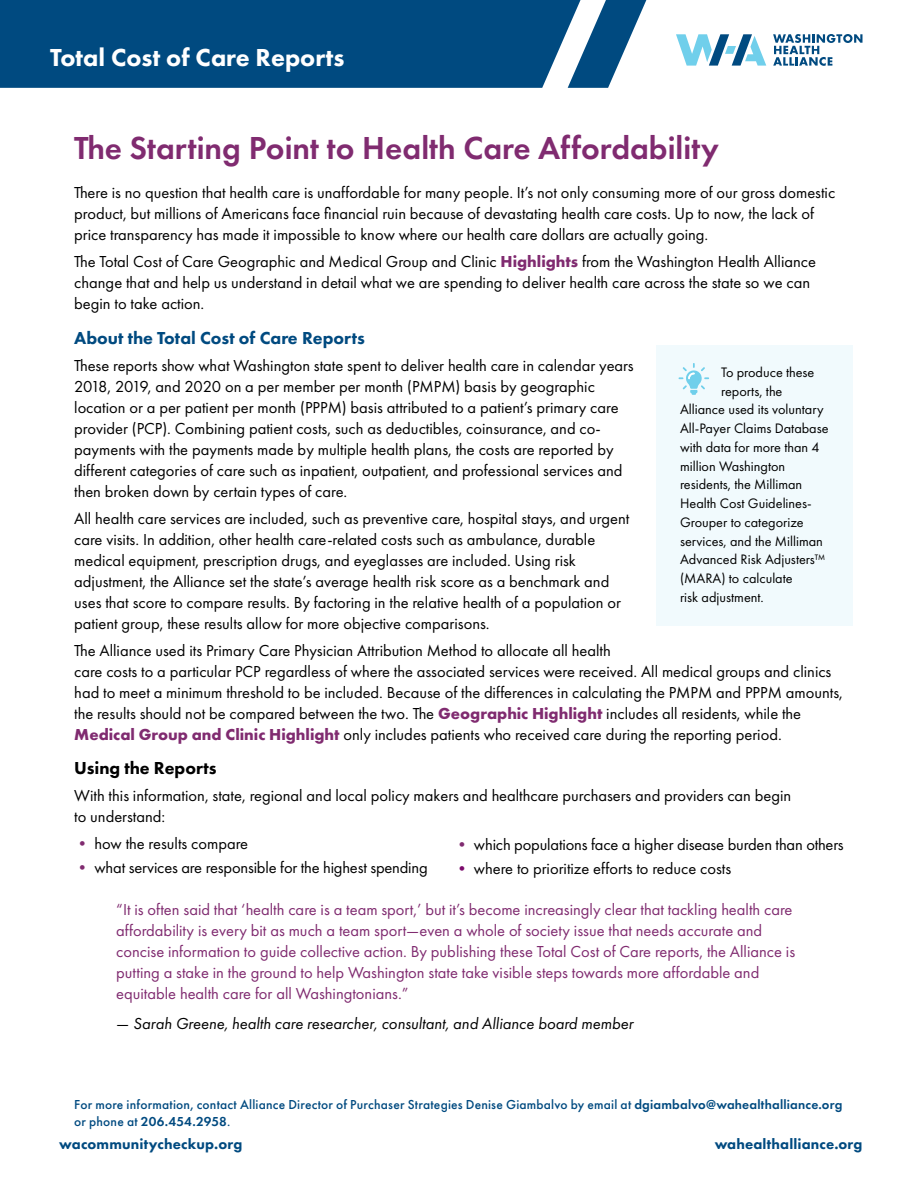
<style>
.page{position:relative;width:918px;height:1188px;background:#fff}
.page>*{position:absolute;margin:0;border:0;box-sizing:border-box;transform-origin:0 0}
.t1{font:600 33px "Futura PT";color:#802b70}
.t2{font:800 25.5px "Futura PT";color:#fff}
.t3{font:800 18px "Futura PT";color:#004a80}
.t4{font:800 18px "Futura PT";color:#000}
.t5{font:16.5px/21px "Futura PT";color:#000}
.t6{font:16.5px/21px "Futura PT";color:#802b70}
.t7{font:italic 16.5px "Futura PT";color:#000}
.t8{font:800 15px "Futura PT";letter-spacing:.01em;color:#004a80}
.t9{font:14.25px "Futura PT";color:#000}
.t10{font:500 13.5px/16.5px "Futura PT";letter-spacing:.015em;color:#004a80}
.s1{font-weight:700;color:#802b70}
.s2{color:#802b70}
.s3{font-style:normal}
.s4{color:#7b0a6b}
.s5{font-weight:600}
</style>
<div class="page">
<svg style="left:773px;top:34px;width:89px;height:32px"></svg>
<svg style="left:676px;top:34px;width:90px;height:32px"></svg>
<svg style="left:581px;top:0;width:65px;height:88px"></svg>
<div style="left:0;top:0;width:581px;height:88px;background:#004a80"></div>
<div style="left:656px;top:345px;width:197px;height:281px;background:#f1fafd"></div>
<svg style="left:679px;top:363px;width:30px;height:32px"></svg>
<h2 class="t2" style="left:50px;top:41px;width:296px">Total Cost of Care Reports</h2>
<h1 class="t1" style="left:74px;top:128px;width:646px">The Starting Point to Health Care Affordability</h1>
<p class="t5" style="left:74px;top:182px;width:763px">There is no question that health care is unaffordable for many people. It’s not only consuming more of our gross domestic product, but millions of Americans face financial ruin because of devastating health care costs. Up to now, the lack of price transparency has made it impossible to know where our health care dollars are actually going.</p>
<p class="t5" style="left:74px;top:251px;width:743px">The Total Cost of Care Geographic and Medical Group and Clinic <span class="s1">Highlights</span> from the Washington Health Alliance change that and help us understand in detail what we are spending to deliver health care across the state so we can begin to take action.</p>
<p class="t3" style="left:74px;top:326px;width:292px">About the Total Cost of Care Reports</p>
<p class="t5" style="left:74px;top:355px;width:561px">These reports show what Washington state spent to deliver health care in calendar years 2018, 2019, and 2020 on a per member per month (PMPM) basis by geographic location or a per patient per month (PPPM) basis attributed to a patient’s primary care provider (PCP). Combining patient costs, such as deductibles, coinsurance, and co&shy;payments with the payments made by multiple health plans, the costs are reported by different categories of care such as inpatient, outpatient, and professional services and then broken down by certain types of care.</p>
<p class="t5" style="left:74px;top:508px;width:557px">All health care services are included, such as preventive care, hospital stays, and urgent care visits. In addition, other health care-related costs such as ambulance, durable medical equipment, prescription drugs, and eyeglasses are included. Using risk adjustment, the Alliance set the state’s average health risk score as a benchmark and uses that score to compare results. By factoring in the relative health of a population or patient group, these results allow for more objective comparisons.</p>
<p class="t5" style="left:74px;top:640px;width:770px">The Alliance used its Primary Care Physician Attribution Method to allocate all health<br>care costs to a particular PCP regardless of where the associated services were received. All medical groups and clinics had to meet a minimum threshold to be included. Because of the differences in calculating the PMPM and PPPM amounts, the results should not be compared between the two. The <span class="s1">Geographic Highlight</span> includes all residents, while the <span class="s1">Medical Group and Clinic Highlight</span> only includes patients who received care during the reporting period.</p>
<p class="t4" style="left:74px;top:757px;width:144px">Using the Reports</p>
<p class="t5" style="left:74px;top:785px;width:719px">With this information, state, regional and local policy makers and healthcare purchasers and providers can begin to understand:</p>
<p class="t5" style="left:74px;top:833px;width:175px"><span class="s2">•</span> how the results compare</p>
<p class="t5" style="left:74px;top:857px;width:355px"><span class="s2">•</span> what services are responsible for the highest spending</p>
<p class="t6" style="left:116px;top:899px;width:680px">“It is often said that ‘health care is a team sport,’ but it’s become increasingly clear that tackling health care affordability is every bit as much a team sport—even a whole of society issue that needs accurate and concise information to guide collective action. By publishing these Total Cost of Care reports, the Alliance is putting a stake in the ground to help Washington state take visible steps towards more affordable and equitable health care for all Washingtonians.”</p>
<p class="t7" style="left:116px;top:1014px;width:519px"><span class="s3">—</span> Sarah Greene, health care researcher, consultant, and Alliance board member</p>
<p class="t9" style="left:721px;top:364px;width:95px">To produce these</p>
<p class="t9" style="left:721px;top:382px;width:63px">reports, the</p>
<p class="t9" style="left:680px;top:401px;width:145px">Alliance used its voluntary</p>
<p class="t9" style="left:680px;top:420px;width:150px">All-Payer Claims Database</p>
<p class="t9" style="left:680px;top:439px;width:141px">with data for more than 4</p>
<p class="t9" style="left:680px;top:457px;width:107px">million Washington</p>
<p class="t9" style="left:680px;top:476px;width:124px">residents, the Milliman</p>
<p class="t9" style="left:680px;top:495px;width:133px">Health Cost Guidelines-</p>
<p class="t9" style="left:680px;top:514px;width:125px">Grouper to categorize</p>
<p class="t9" style="left:680px;top:532px;width:144px">services, and the Milliman</p>
<p class="t9" style="left:680px;top:551px;width:147px">Advanced Risk Adjusters™</p>
<p class="t9" style="left:680px;top:570px;width:114px">(MARA) to calculate</p>
<p class="t9" style="left:680px;top:589px;width:85px">risk adjustment.</p>
<p class="t5" style="left:454px;top:834px;width:392px"><span class="s2">•</span> which populations face a higher disease burden than others</p>
<p class="t5" style="left:454px;top:858px;width:279px"><span class="s4">•</span> where to prioritize efforts to reduce costs</p>
<p class="t10" style="left:74px;top:1097px;width:770px">For more information, contact Alliance Director of Purchaser Strategies Denise Giambalvo by email at <span class="s5">dgiambalvo@wahealthalliance.org </span>or phone at <span class="s5">206.454.2958</span>.</p>
<p class="t8" style="left:59px;top:1135px;width:185px">wacommunitycheckup.org</p>
<p class="t8" style="left:715px;top:1135px;width:149px">wahealthalliance.org</p>
</div>
